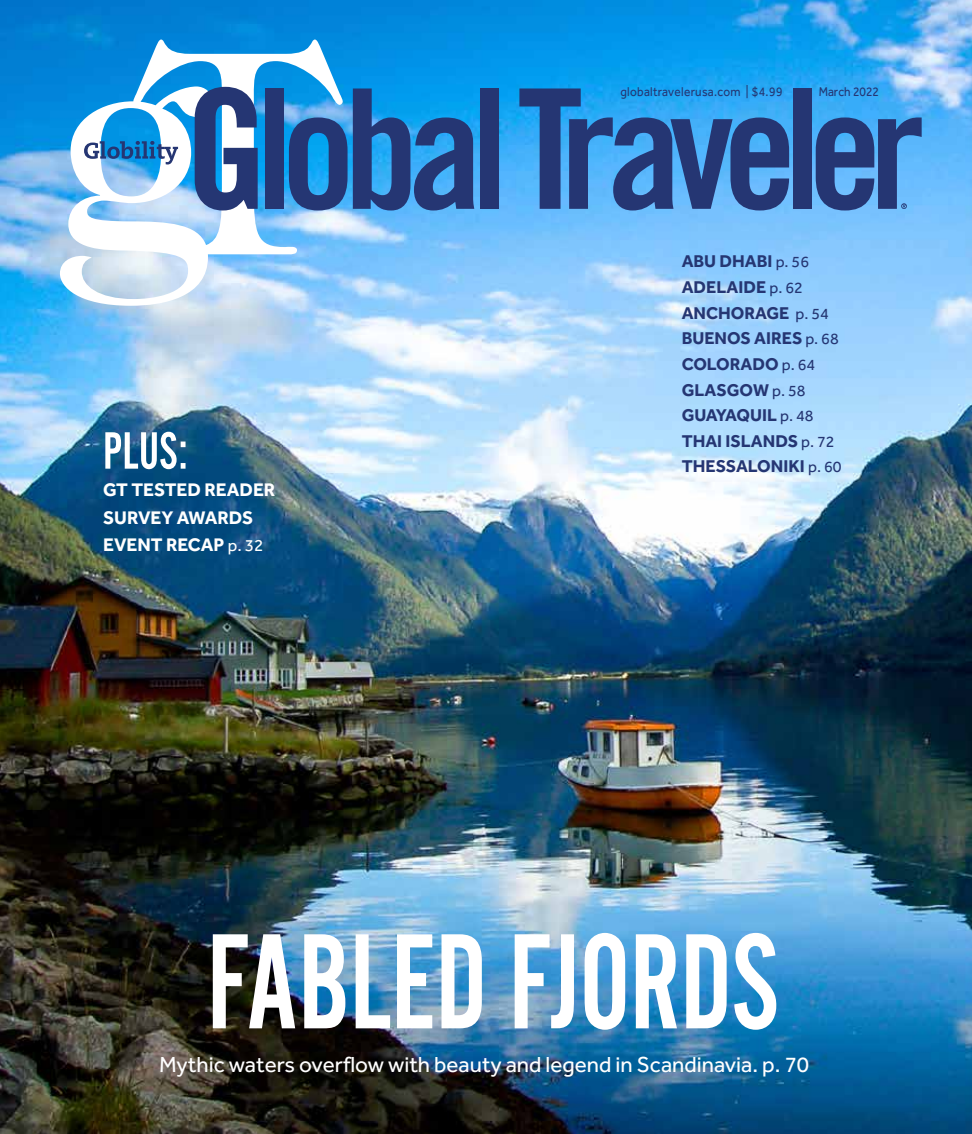
<style>
.page{position:relative;width:972px;height:1134px;background:#fff}
.page>*{position:absolute;margin:0;border:0;box-sizing:border-box;transform-origin:0 0}
.t1{font:141px "Alternate Got No 2 D";letter-spacing:-.005em;color:#fff;scale:.92 1}
.t2{font:54.6px "Alternate Got No 2 D";color:#fff;scale:.92 1}
.t3{font:22.5px "Effra";color:#fff}
.t4{font:700 18.9px/27.5px "Effra";color:#fff}
.t5{font:700 17.55px/25.7px "Effra";color:#253673}
.t6{font:13.2px "Effra";letter-spacing:.025em;color:#253673;scale:.9 1}
.t7{font:13.2px "Effra";letter-spacing:.005em;color:#253673;scale:.9 1}
.s1{font-weight:400;font-size:17.1px}
.s2{font-weight:400;font-size:16.05px}
</style>
<div class="page">
<img style="left:0;top:0;width:972px;height:1134px">
<svg style="left:60px;top:40px;width:283px;height:266px"></svg>
<svg style="left:195px;top:87px;width:63px;height:124px"></svg>
<div style="left:265px;top:88px;width:18px;height:121px;background:#253673"></div>
<svg style="left:289px;top:88px;width:185px;height:123px;background:#266caf"></svg>
<div style="left:480px;top:88px;width:19px;height:121px;background:#253673"></div>
<svg style="left:519px;top:88px;width:270px;height:123px;background:#3576b9"></svg>
<div style="left:793px;top:88px;width:19px;height:121px;background:#253673"></div>
<svg style="left:816px;top:117px;width:106px;height:94px;background:#3d6cab"></svg>
<svg style="left:84px;top:141px;width:94px;height:24px"></svg>
<h2 class="t2" style="left:103px;top:422px;width:93px">PLUS:</h2>
<p class="t4" style="left:103px;top:476px;width:174px">GT TESTED READER<br>SURVEY AWARDS<br>EVENT RECAP <span class="s1">p. 32</span></p>
<p class="t6" style="left:620px;top:83px;width:182px">globaltravelerusa.com | $4.99</p>
<p class="t7" style="left:819px;top:83px;width:69px">March 2022</p>
<p class="t5" style="left:682px;top:248px;width:159px">ABU DHABI <span class="s2">p. 56<br></span>ADELAIDE <span class="s2">p. 62<br></span>ANCHORAGE <span class="s2">p. 54<br></span>BUENOS AIRES <span class="s2">p. 68<br></span>COLORADO <span class="s2">p. 64<br></span>GLASGOW <span class="s2">p. 58<br></span>GUAYAQUIL <span class="s2">p. 48<br></span>THAI ISLANDS <span class="s2">p. 72</span></p>
<p class="t5" style="left:682px;top:453px;width:161px">THESSALONIKI <span class="s2">p. 60</span></p>
<h1 class="t1" style="left:207px;top:907px;width:624px">FABLED FJORDS</h1>
<p class="t3" style="left:159px;top:1050px;width:651px">Mythic waters overflow with beauty and legend in Scandinavia. p. 70</p>
</div>
